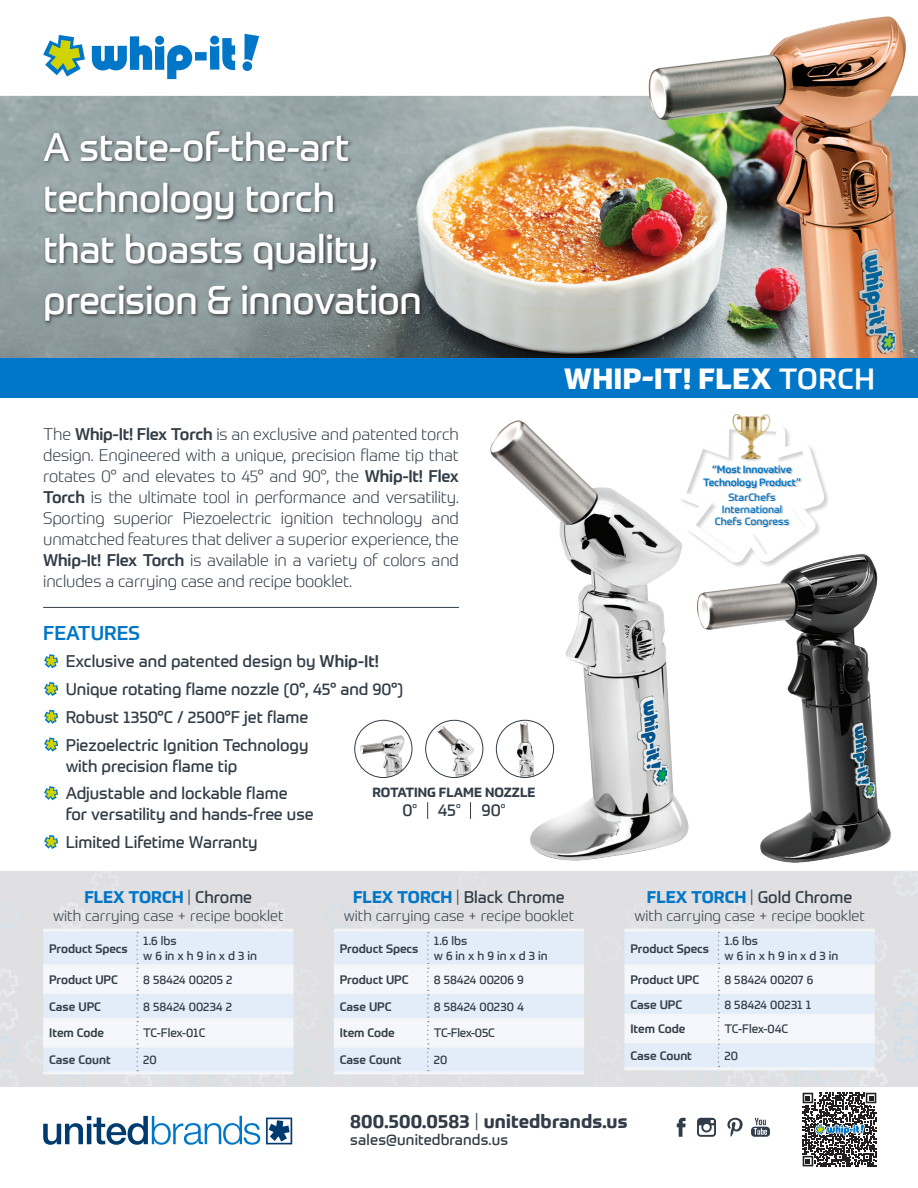
<style>
.page{position:relative;width:918px;height:1188px;background:#fff}
.page>*{position:absolute;margin:0;border:0;box-sizing:border-box;transform-origin:0 0}
.Cutsheet_Headline{font:39px/51px "Prometo";letter-spacing:-.01em;color:#fff}
.t1{font:800 28.5px "Prometo";letter-spacing:.02em;color:#fff}
.Features_Header{font:500 19.5px "Prometo";color:#0076c8}
.t2{font:700 18.75px "Prometo";letter-spacing:.01em;color:#323d47}
.t3{font:16.65px "Prometo";color:#323d47}
.Description_Copy{font:300 16.5px/21px "Prometo";letter-spacing:-.01em;color:#323d47;text-align:justify}
.Features_Bullets{font:16.5px/21px "Prometo";color:#323d47}
.t4{font:700 16.5px "Prometo";color:#0076c8}
.t5{font:300 15px "Prometo";color:#323d47}
.t6{font:15px "Prometo";letter-spacing:.01em;color:#323d47}
.t7{font:700 13.05px "Prometo";color:#323d47}
.Product_Specs-Column{font:12px/14.4px "Prometo";color:#323d47}
.t8{font:500 12px "Prometo";color:#323d47}
.Product_Specs-Column-2{font:12px "Prometo";letter-spacing:-.02em;color:#323d47}
.Description{font:500 10.35px/13.6px "Prometo";letter-spacing:-.01em;color:#0076c8;text-align:center}
.Description-2{font:10.35px/12.1px "Prometo";letter-spacing:.01em;color:#0076c8;text-align:center}
.s1{font-weight:500}
.s2{font-weight:400}
.s3{font-weight:300;color:#323d47}
.s4{font-weight:400;color:#323d47}
.s5{font-weight:700;color:#0076c8}
.s6{font-weight:300}
</style>
<div class="page">
<div style="left:679px;top:422px;width:151px;height:147px;background:#231f20;opacity:.2"></div>
<svg style="left:705px;top:422px;width:119px;height:129px"></svg>
<div style="left:703px;top:466px;width:99px;height:62px;background:#231f20;opacity:.3"></div>
<img style="left:705px;top:414px;width:94px;height:56px">
<img style="left:490px;top:420px;width:215px;height:441px">
<svg style="left:427px;top:802px;width:1px;height:17px"></svg>
<svg style="left:470px;top:802px;width:1px;height:17px"></svg>
<img style="left:437px;top:726px;width:41px;height:52px">
<div style="left:425px;top:720px;width:58px;height:58px;border:1px solid #323d47;border-radius:50%"></div>
<img style="left:360px;top:735px;width:47px;height:43px">
<div style="left:355px;top:720px;width:57px;height:58px;border:1px solid #323d47;border-radius:50%"></div>
<div style="left:496px;top:720px;width:58px;height:58px;background:#fff;border-radius:50%"></div>
<img style="left:511px;top:722px;width:28px;height:56px">
<div style="left:496px;top:720px;width:58px;height:58px;border:1px solid #323d47;border-radius:50%"></div>
<img style="left:696px;top:551px;width:195px;height:312px">
<svg style="left:43px;top:1116px;width:217px;height:29px"></svg>
<svg style="left:266px;top:1118px;width:26px;height:26px"></svg>
<div style="left:0;top:358px;width:918px;height:40px;background:#0076c8"></div>
<svg style="left:676px;top:1117px;width:10px;height:20px"></svg>
<svg style="left:697px;top:1117px;width:19px;height:20px"></svg>
<svg style="left:727px;top:1117px;width:16px;height:20px"></svg>
<svg style="left:751px;top:1118px;width:19px;height:19px"></svg>
<img style="left:0;top:16px;width:918px;height:342px">
<div style="left:42px;top:129px;width:383px;height:197px;background:#231f20;opacity:.75"></div>
<svg style="left:242px;top:34px;width:17px;height:37px"></svg>
<svg style="left:92px;top:36px;width:143px;height:43px"></svg>
<svg style="left:43px;top:35px;width:42px;height:42px"></svg>
<svg style="left:0;top:871px;width:918px;height:215px"></svg>
<hr style="left:43px;top:929px;width:94px;height:3px;background:#f4f5f6">
<hr style="left:137px;top:929px;width:156px;height:3px;background:#f4f5f6">
<hr style="left:43px;top:964px;width:94px;height:3px;background:#f4f5f6">
<hr style="left:137px;top:964px;width:156px;height:3px;background:#f4f5f6">
<hr style="left:43px;top:991px;width:94px;height:3px;background:#f4f5f6">
<hr style="left:137px;top:991px;width:156px;height:3px;background:#f4f5f6">
<hr style="left:43px;top:1018px;width:94px;height:3px;background:#f4f5f6">
<hr style="left:137px;top:1018px;width:156px;height:3px;background:#f4f5f6">
<hr style="left:43px;top:1045px;width:94px;height:3px;background:#f4f5f6">
<hr style="left:137px;top:1045px;width:156px;height:3px;background:#f4f5f6">
<hr style="left:43px;top:1071px;width:94px;height:3px;background:#f4f5f6">
<hr style="left:137px;top:1071px;width:156px;height:3px;background:#f4f5f6">
<hr style="left:43px;top:607px;width:416px;height:1px;background:#323d47">
<svg style="left:44px;top:654px;width:15px;height:15px"></svg>
<svg style="left:44px;top:682px;width:15px;height:14px"></svg>
<svg style="left:44px;top:709px;width:15px;height:15px"></svg>
<svg style="left:44px;top:737px;width:15px;height:15px"></svg>
<svg style="left:44px;top:786px;width:15px;height:15px"></svg>
<svg style="left:44px;top:835px;width:15px;height:14px"></svg>
<svg style="left:802px;top:1092px;width:75px;height:75px"></svg>
<svg style="left:803px;top:1093px;width:73px;height:73px"></svg>
<p class="Cutsheet_Headline" style="left:43px;top:121px;width:380px">A state-of-the-art technology torch<br>that boasts quality, precision &amp; innovation</p>
<p class="Description_Copy" style="left:43px;top:423px;width:417px">The <span class="s1">Whip-It! Flex Torch</span> is an exclusive and patented torch design. Engineered with a unique, precision flame tip that rotates 0° and elevates to 45° and 90°, the <span class="s1">Whip-It! Flex Torch</span> is the ultimate tool in performance and versatility.<br>Sporting superior Piezoelectric ignition technology and unmatched features that deliver a superior experience, the <span class="s1">Whip-It! Flex Torch</span> is available in a variety of colors and includes a carrying case and recipe booklet.</p>
<p class="Features_Header" style="left:43px;top:621px;width:98px">FEATURES</p>
<p class="Features_Bullets" style="left:66px;top:651px;width:315px">Exclusive and patented design by <span class="s1">Whip-It!</span></p>
<p class="Features_Bullets" style="left:66px;top:679px;width:339px">Unique rotating flame nozzle (0°, 45° and 90°)</p>
<p class="Features_Bullets" style="left:66px;top:706px;width:244px">Robust 1350°C / 2500°F jet flame</p>
<p class="Features_Bullets" style="left:66px;top:734px;width:244px">Piezoelectric Ignition Technology with precision flame tip</p>
<p class="Features_Bullets" style="left:66px;top:783px;width:250px">Adjustable and lockable flame<br>for versatility and hands-free use</p>
<p class="Features_Bullets" style="left:66px;top:832px;width:193px">Limited Lifetime Warranty</p>
<p class="t7" style="left:372px;top:784px;width:165px">ROTATING FLAME NOZZLE</p>
<p class="t3" style="left:402px;top:800px;width:16px">0<sup>º</sup></p>
<p class="t3" style="left:438px;top:800px;width:24px">45<sup>º</sup></p>
<p class="t3" style="left:482px;top:800px;width:25px">90<sup>º</sup></p>
<p class="t1" style="left:564px;top:361px;width:312px">WHIP-IT! FLEX <span class="s1">TORCH</span></p>
<p class="Description" style="left:703px;top:463px;width:99px">“Most Innovative<br>Technology Product”<br><span class="s2">StarChefs</span></p>
<p class="Description-2" style="left:715px;top:503px;width:76px">International<br>Chefs Congress</p>
<p class="t4" style="left:84px;top:887px;width:169px">FLEX TORCH <span class="s3">|</span> <span class="s4">Chrome</span></p>
<p class="t5" style="left:53px;top:906px;width:232px">with carrying case + recipe booklet</p>
<p class="t8" style="left:49px;top:941px;width:80px">Product Specs</p>
<p class="Product_Specs-Column" style="left:143px;top:934px;width:116px">1.6 lbs<br>w 6 in x h 9 in x d 3 in</p>
<p class="t8" style="left:49px;top:972px;width:70px">Product UPC</p>
<p class="Product_Specs-Column" style="left:143px;top:972px;width:91px">8 58424 00205 2</p>
<p class="t8" style="left:49px;top:999px;width:53px">Case UPC</p>
<p class="Product_Specs-Column" style="left:143px;top:999px;width:91px">8 58424 00234 2</p>
<p class="t8" style="left:49px;top:1026px;width:56px">Item Code</p>
<p class="Product_Specs-Column" style="left:143px;top:1026px;width:64px">TC-Flex-01C</p>
<p class="t8" style="left:49px;top:1053px;width:63px">Case Count</p>
<p class="Product_Specs-Column" style="left:143px;top:1053px;width:15px">20</p>
<p class="Features_Bullets" style="left:353px;top:886px;width:213px"><span class="s5">FLEX TORCH</span> <span class="s6">|</span> Black Chrome</p>
<p class="t5" style="left:344px;top:906px;width:232px">with carrying case + recipe booklet</p>
<p class="t8" style="left:340px;top:941px;width:80px">Product Specs</p>
<p class="Product_Specs-Column" style="left:434px;top:934px;width:116px">1.6 lbs<br>w 6 in x h 9 in x d 3 in</p>
<p class="t8" style="left:340px;top:972px;width:70px">Product UPC</p>
<p class="Product_Specs-Column" style="left:434px;top:972px;width:91px">8 58424 00206 9</p>
<p class="t8" style="left:340px;top:999px;width:53px">Case UPC</p>
<p class="Product_Specs-Column" style="left:434px;top:999px;width:92px">8 58424 00230 4</p>
<p class="t8" style="left:340px;top:1026px;width:56px">Item Code</p>
<p class="Product_Specs-Column-2" style="left:434px;top:1026px;width:63px">TC-Flex-05C</p>
<p class="t8" style="left:340px;top:1053px;width:63px">Case Count</p>
<p class="Product_Specs-Column" style="left:434px;top:1053px;width:15px">20</p>
<p class="Features_Bullets" style="left:647px;top:886px;width:207px"><span class="s5">FLEX TORCH</span> <span class="s6">|</span> Gold Chrome</p>
<p class="t5" style="left:634px;top:906px;width:232px">with carrying case + recipe booklet</p>
<p class="t8" style="left:631px;top:941px;width:80px">Product Specs</p>
<p class="Product_Specs-Column" style="left:724px;top:934px;width:116px">1.6 lbs<br>w 6 in x h 9 in x d 3 in</p>
<p class="t8" style="left:631px;top:972px;width:70px">Product UPC</p>
<p class="Product_Specs-Column" style="left:724px;top:972px;width:91px">8 58424 00207 6</p>
<p class="t8" style="left:631px;top:997px;width:53px">Case UPC</p>
<p class="Product_Specs-Column" style="left:724px;top:997px;width:88px">8 58424 00231 1</p>
<p class="t8" style="left:631px;top:1022px;width:56px">Item Code</p>
<p class="Product_Specs-Column" style="left:724px;top:1022px;width:65px">TC-Flex-04C</p>
<p class="t8" style="left:631px;top:1048px;width:63px">Case Count</p>
<p class="Product_Specs-Column" style="left:724px;top:1048px;width:15px">20</p>
<p class="t2" style="left:350px;top:1109px;width:279px">800.500.0583 <span class="s6">|</span> unitedbrands.us</p>
<p class="t6" style="left:350px;top:1130px;width:159px">sales@unitedbrands.us</p>
</div>
